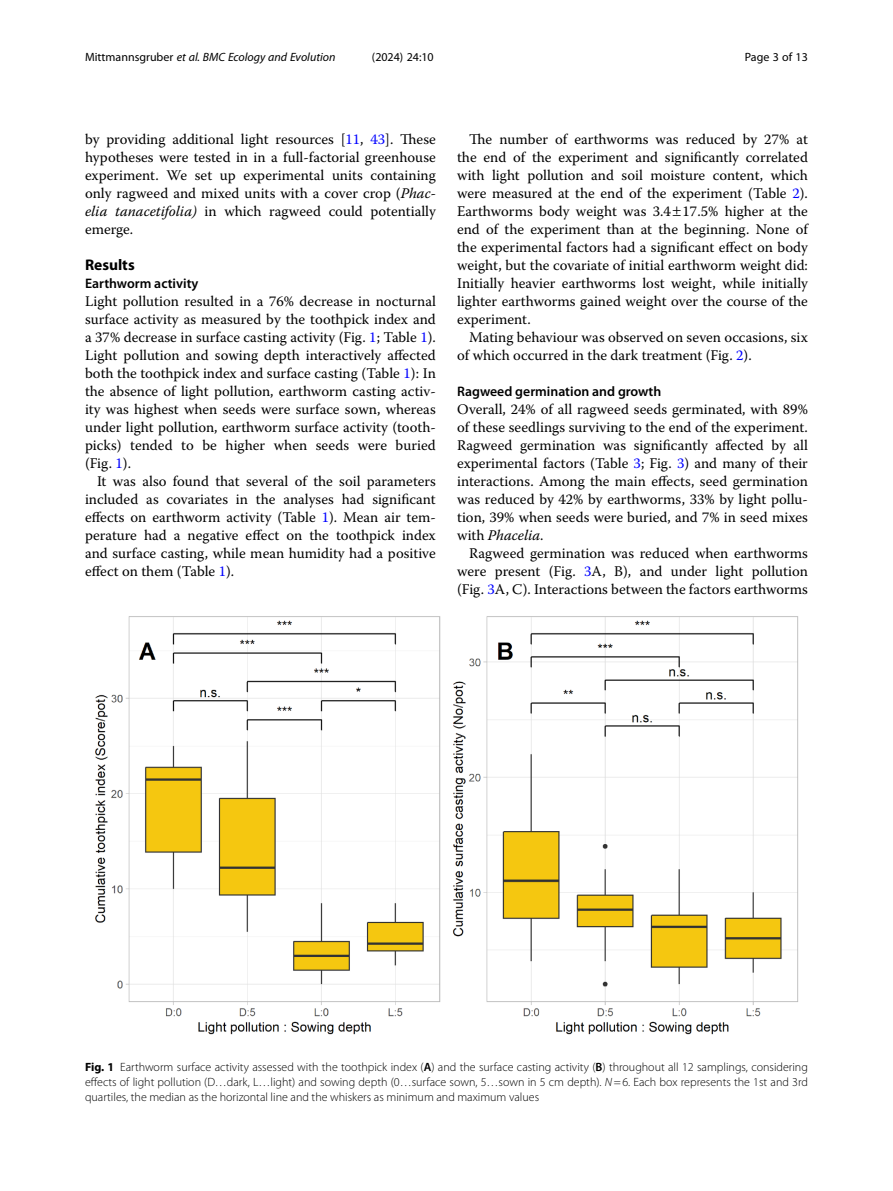
<style>
.page{position:relative;width:893px;height:1191px;background:#fff}
.page>*{position:absolute;margin:0;border:0;box-sizing:border-box;transform-origin:0 0}
.Head_1{font:700 15.45px "Myriad Pro";color:#000}
.Body_Text_Indent{font:14.7px/18px "Warnock Pro";color:#000;text-align:justify}
.Body_Text{font:14.7px/18px "Warnock Pro";color:#000;text-align:justify}
.Head_2{font:600 13.8px "Myriad Pro";color:#000}
.Head_2_After_1{font:600 13.8px "Myriad Pro";color:#000}
.Figure_Caption{font:300 12px/15px "Myriad Pro";color:#000;text-align:justify}
.t1{font:italic 12px "Myriad Pro";color:#000}
.t2{font:12px "Myriad Pro";color:#000}
.s1{font-style:normal}
.s2{color:#00f}
.s3{font-style:italic}
.s4{font-weight:700}
.s5{font-weight:600}
</style>
<div class="page">
<img style="left:95px;top:616px;width:704px;height:419px">
<p class="t1" style="left:85px;top:50px;width:252px"><span class="s1">Mittmannsgruber</span> et al. BMC Ecology and Evolution</p>
<p class="t2" style="left:372px;top:50px;width:63px">(2024) 24:10</p>
<p class="t2" style="left:745px;top:50px;width:65px">Page 3 of 13</p>
<p class="Body_Text_Indent" style="left:85px;top:130px;width:352px">by providing additional light resources [<span class="s2">11</span>, <span class="s2">43</span>]. These hypotheses were tested in in a full-factorial greenhouse experiment. We set up experimental units containing only ragweed and mixed units with a cover crop (<span class="s3">Phac&shy;elia tanacetifolia)</span> in which ragweed could potentially emerge.</p>
<p class="Head_1" style="left:85px;top:255px;width:51px">Results</p>
<p class="Head_2_After_1" style="left:85px;top:275px;width:115px">Earthworm activity</p>
<p class="Body_Text" style="left:85px;top:292px;width:352px">Light pollution resulted in a 76% decrease in nocturnal surface activity as measured by the toothpick index and a 37% decrease in surface casting activity (Fig. <span class="s2">1</span>; Table <span class="s2">1</span>).<br>Light pollution and sowing depth interactively affected both the toothpick index and surface casting (Table <span class="s2">1</span>): In the absence of light pollution, earthworm casting activ&shy;ity was highest when seeds were surface sown, whereas under light pollution, earthworm surface activity (tooth&shy;picks) tended to be higher when seeds were buried (Fig. <span class="s2">1</span>).</p>
<p class="Body_Text_Indent" style="left:85px;top:472px;width:352px;text-indent:12px">It was also found that several of the soil parameters included as covariates in the analyses had significant effects on earthworm activity (Table <span class="s2">1</span>). Mean air tem&shy;perature had a negative effect on the toothpick index and surface casting, while mean humidity had a positive effect on them (Table <span class="s2">1</span>).</p>
<p class="Body_Text_Indent" style="left:457px;top:130px;width:352px;text-indent:12px">The number of earthworms was reduced by 27% at the end of the experiment and significantly correlated with light pollution and soil moisture content, which were measured at the end of the experiment (Table <span class="s2">2</span>).<br>Earthworms body weight was 3.4 17.5% higher at the end of the experiment than at the beginning. None of the experimental factors had a significant effect on body weight, but the covariate of initial earthworm weight did:<br>Initially heavier earthworms lost weight, while initially lighter earthworms gained weight over the course of the experiment.</p>
<p class="Body_Text_Indent" style="left:457px;top:328px;width:352px;text-indent:12px">Mating behaviour was observed on seven occasions, six of which occurred in the dark treatment (Fig. <span class="s2">2</span>).</p>
<p class="Head_2" style="left:457px;top:383px;width:206px">Ragweed germination and growth</p>
<p class="Body_Text" style="left:457px;top:400px;width:352px">Overall, 24% of all ragweed seeds germinated, with 89% of these seedlings surviving to the end of the experiment.<br>Ragweed germination was significantly affected by all experimental factors (Table <span class="s2">3</span>; Fig. <span class="s2">3</span>) and many of their interactions. Among the main effects, seed germination was reduced by 42% by earthworms, 33% by light pollu&shy;tion, 39% when seeds were buried, and 7% in seed mixes with <span class="s3">Phacelia</span>.</p>
<p class="Body_Text_Indent" style="left:457px;top:544px;width:352px;text-indent:12px">Ragweed germination was reduced when earthworms were present (Fig. <span class="s2">3</span>A, B), and under light pollution (Fig. <span class="s2">3</span>A, C). Interactions between the factors earthworms</p>
<p class="Figure_Caption" style="left:85px;top:1059px;width:724px"><span class="s4">Fig. 1</span> Earthworm surface activity assessed with the toothpick index (<span class="s5">A</span>) and the surface casting activity (<span class="s5">B</span>) throughout all 12 samplings, considering effects of light pollution (D…dark, L…light) and sowing depth (0…surface sown, 5…sown in 5 cm depth). <span class="s3">N</span>=6. Each box represents the 1st and 3rd quartiles, the median as the horizontal line and the whiskers as minimum and maximum values</p>
</div>
